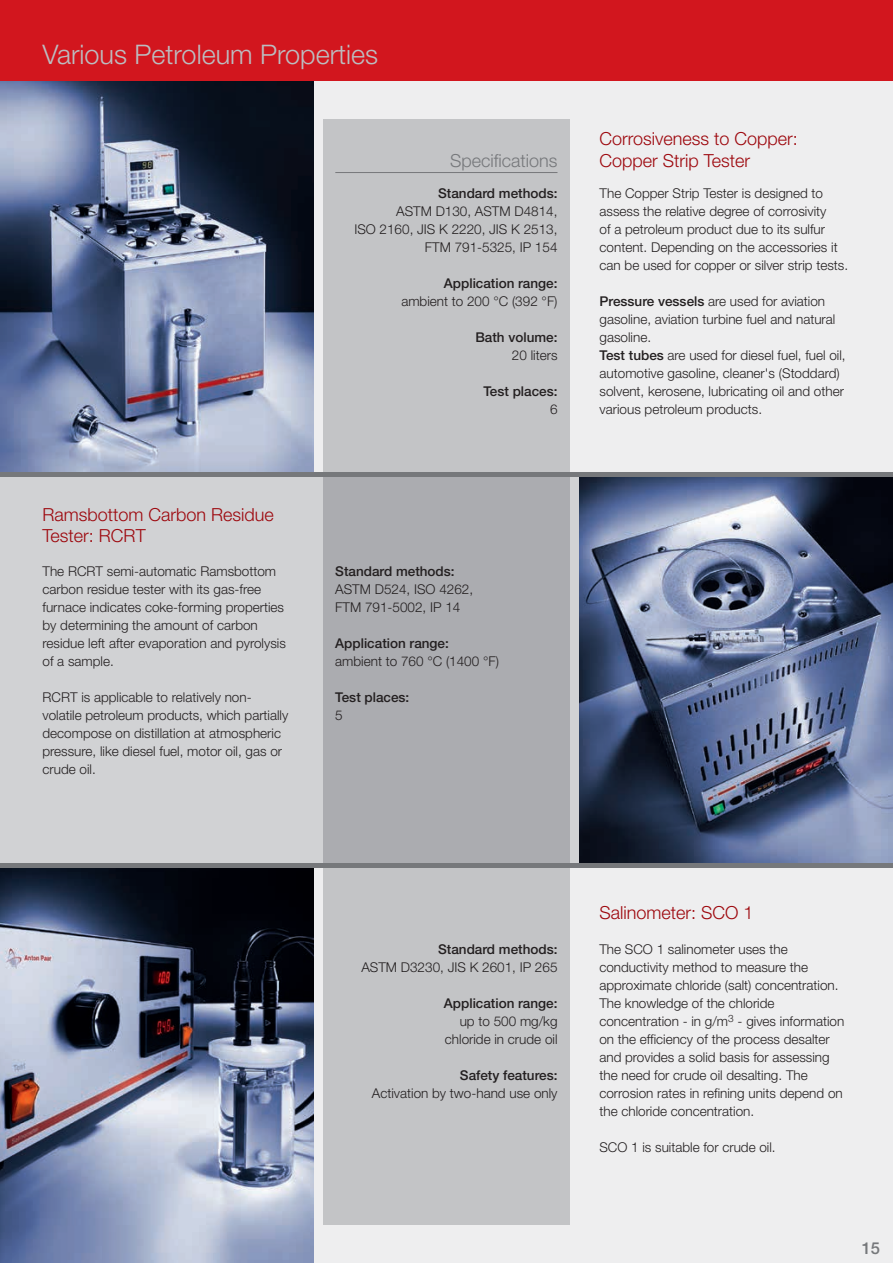
<style>
.page{position:relative;width:893px;height:1263px;background:#fff}
.page>*{position:absolute;margin:0;border:0;box-sizing:border-box;transform-origin:0 0}
.t1{font:300 27px "Helvetica Neue LT";color:#bcbdc0}
.t2{font:300 18px/21.6px "Helvetica Neue LT";color:#9d070d}
.t3{font:300 18px "Helvetica Neue LT";color:#76787b}
.t4{font:500 16.5px "Helvetica Neue LT";color:#76787b}
.t5{font:300 13.5px/18px "Helvetica Neue CE";color:#231f20}
.t6{font:300 13.5px/18px "Helvetica Neue LT";color:#231f20;text-align:right}
.t7{font:500 13.5px "Helvetica Neue LT";color:#231f20}
.s1{font-weight:500}
</style>
<div class="page">
<img style="left:0;top:867px;width:315px;height:396px">
<img style="left:0;top:81px;width:315px;height:391px">
<img style="left:578px;top:476px;width:315px;height:387px">
<div style="left:0;top:0;width:893px;height:81px;background:#d2161e"></div>
<div style="left:315px;top:867px;width:578px;height:396px;background:#eeeeef"></div>
<div style="left:315px;top:81px;width:578px;height:391px;background:#eeeeef"></div>
<div style="left:0;top:473px;width:578px;height:392px;background:#d1d2d4"></div>
<svg style="left:323px;top:119px;width:247px;height:1106px;background:#babbbe"></svg>
<hr style="left:0;top:863px;width:893px;height:4px;background:#76787b">
<hr style="left:0;top:472px;width:893px;height:4px;background:#76787b">
<hr style="left:335px;top:172px;width:222px;height:1px;background:#76787b">
<h1 class="t1" style="left:43px;top:38px;width:337px">Various Petroleum Properties</h1>
<h2 class="t2" style="left:43px;top:503px;width:233px">Ramsbottom Carbon Residue<br>Tester: RCRT</h2>
<p class="t5" style="left:43px;top:562px;width:245px">The RCRT semi-automatic Ramsbottom carbon residue tester with its gas-free furnace indicates coke-forming properties by determining the amount of carbon residue left after evaporation and pyrolysis of a sample.</p>
<p class="t5" style="left:43px;top:688px;width:247px">RCRT is applicable to relatively non&shy;volatile petroleum products, which partially decompose on distillation at atmospheric pressure, like diesel fuel, motor oil, gas or crude oil.</p>
<h2 class="t3" style="left:450px;top:149px;width:109px">Specifications</h2>
<p class="t7" style="left:438px;top:185px;width:121px">Standard methods:</p>
<p class="t6" style="left:354px;top:202px;width:205px">ASTM D130, ASTM D4814,<br>ISO 2160, JIS K 2220, JIS K 2513,<br>FTM 791-5325, IP 154</p>
<p class="t7" style="left:444px;top:275px;width:115px">Application range:</p>
<p class="t6" style="left:401px;top:292px;width:158px">ambient to 200 °C (392 °F)</p>
<p class="t7" style="left:475px;top:329px;width:84px">Bath volume:</p>
<p class="t6" style="left:512px;top:346px;width:47px">20 liters</p>
<p class="t7" style="left:483px;top:383px;width:76px">Test places:</p>
<p class="t6" style="left:550px;top:400px;width:9px">6</p>
<p class="t7" style="left:335px;top:563px;width:121px">Standard methods:</p>
<p class="t6" style="left:335px;top:580px;width:139px;text-align:left">ASTM D524, ISO 4262,<br>FTM 791-5002, IP 14</p>
<p class="t7" style="left:335px;top:635px;width:115px">Application range:</p>
<p class="t6" style="left:335px;top:652px;width:165px">ambient to 760 °C (1400 °F)</p>
<p class="t7" style="left:335px;top:689px;width:76px">Test places:</p>
<p class="t6" style="left:335px;top:706px;width:9px">5</p>
<h2 class="t2" style="left:600px;top:128px;width:200px">Corrosiveness to Copper:<br>Copper Strip Tester</h2>
<p class="t5" style="left:600px;top:184px;width:250px">The Copper Strip Tester is designed to assess the relative degree of corrosivity<br>of a petroleum product due to its sulfur content. Depending on the accessories it can be used for copper or silver strip tests.</p>
<p class="t5" style="left:600px;top:292px;width:248px"><span class="s1">Pressure vessels</span> are used for aviation gasoline, aviation turbine fuel and natural gasoline.<br><span class="s1">Test tubes</span> are used for diesel fuel, fuel oil, automotive gasoline, cleaner's (Stoddard) solvent, kerosene, lubricating oil and other various petroleum products.</p>
<p class="t7" style="left:438px;top:941px;width:121px">Standard methods:</p>
<p class="t6" style="left:361px;top:958px;width:198px">ASTM D3230, JIS K 2601, IP 265</p>
<p class="t7" style="left:444px;top:995px;width:115px">Application range:</p>
<p class="t6" style="left:445px;top:1012px;width:114px">up to 500 mg/kg chloride in crude oil</p>
<p class="t7" style="left:460px;top:1067px;width:99px">Safety features:</p>
<p class="t6" style="left:372px;top:1084px;width:187px">Activation by two-hand use only</p>
<h2 class="t2" style="left:599px;top:901px;width:156px">Salinometer: SCO 1</h2>
<p class="t5" style="left:599px;top:940px;width:246px">The SCO 1 salinometer uses the conductivity method to measure the approximate chloride (salt) concentration.<br>The knowledge of the chloride concentration - in g/m<sup>3</sup> - gives information on the efficiency of the process desalter and provides a solid basis for assessing the need for crude oil desalting. The corrosion rates in refining units depend on the chloride concentration.</p>
<p class="t5" style="left:599px;top:1138px;width:178px">SCO 1 is suitable for crude oil.</p>
<p class="t4" style="left:862px;top:1239px;width:20px">15</p>
</div>
